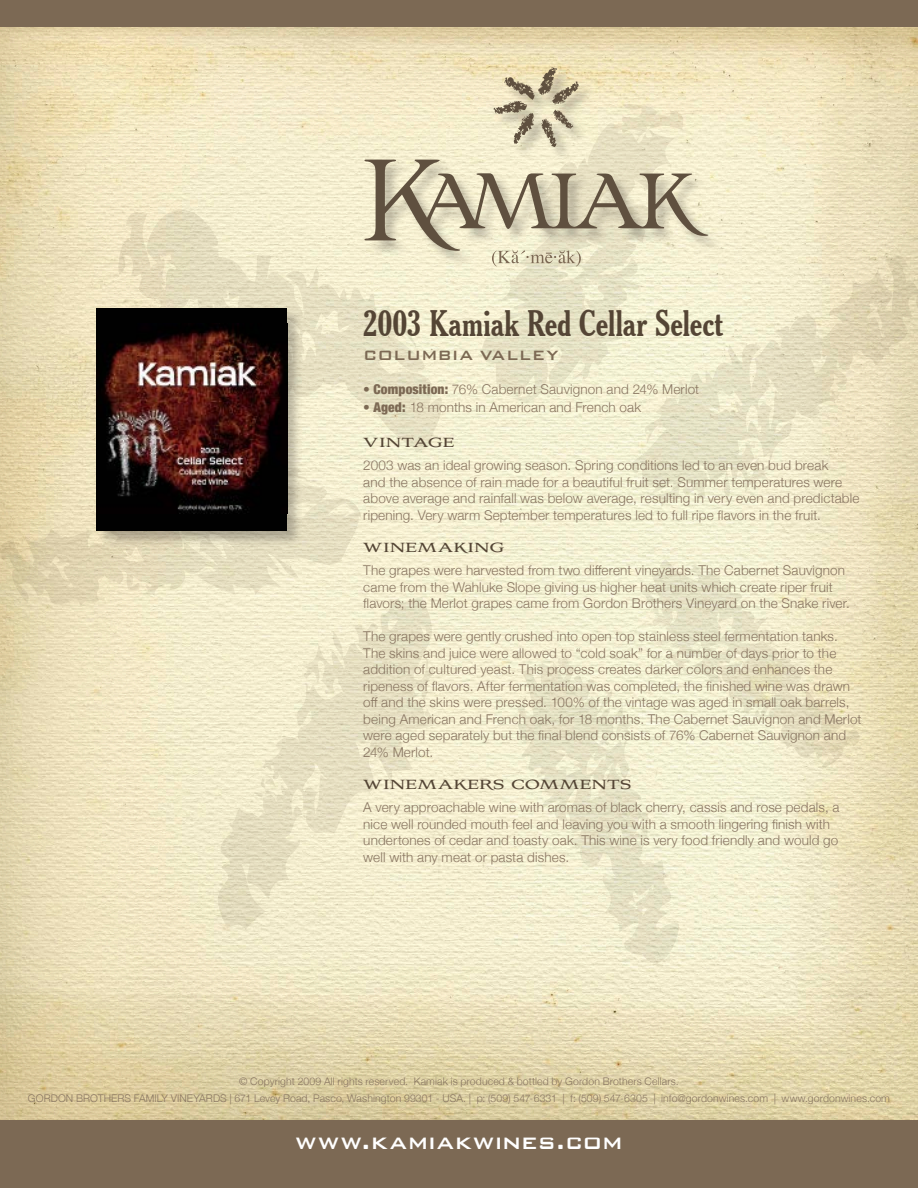
<style>
.page{position:relative;width:918px;height:1188px;background:#fff}
.page>*{position:absolute;margin:0;border:0;box-sizing:border-box;transform-origin:0 0}
.t1{font:700 condensed 36px "Cheltenham BT";letter-spacing:-.01em;color:#544535}
.t2{font:500 27px "Bank Gothic";letter-spacing:.02em;color:#fff}
.t3{font:500 18px "Bank Gothic";letter-spacing:.015em;color:#7c6954}
.t4{font:700 16.5px "Aviano";letter-spacing:.015em;color:#544535}
.t5{font:300 13.5px/16.5px "Helvetica Neue";letter-spacing:.01em;color:#887561}
.t6{font:300 10.5px "Helvetica Neue";letter-spacing:.01em;color:#887561}
.s1{font-weight:900;font-stretch:condensed;color:#7c6954}
</style>
<div class="page">
<img style="left:0;top:27px;width:918px;height:1093px">
<svg style="left:629px;top:247px;width:289px;height:260px"></svg>
<svg style="left:640px;top:559px;width:226px;height:209px"></svg>
<svg style="left:510px;top:655px;width:170px;height:310px"></svg>
<svg style="left:216px;top:597px;width:222px;height:333px;fill:#eee8ca"></svg>
<svg style="left:0;top:457px;width:367px;height:155px"></svg>
<svg style="left:116px;top:198px;width:331px;height:257px"></svg>
<svg style="left:477px;top:267px;width:213px;height:143px"></svg>
<div style="left:365px;top:68px;width:358px;height:199px;background:#231f20;opacity:.28"></div>
<svg style="left:493px;top:67px;width:86px;height:82px"></svg>
<div style="left:0;top:0;width:918px;height:27px;background:#7c6954"></div>
<div style="left:0;top:1120px;width:918px;height:68px;background:#7c6954"></div>
<svg style="left:364px;top:160px;width:344px;height:106px"></svg>
<div style="left:96px;top:308px;width:207px;height:239px;background:#231f20;opacity:.28"></div>
<div style="left:97px;top:309px;width:190px;height:222px;background:#010101"></div>
<img style="left:104px;top:328px;width:179px;height:186px">
<p class="t1" style="left:363px;top:301px;width:362px">2003 Kamiak Red Cellar Select</p>
<p class="t3" style="left:363px;top:341px;width:197px">COLUMBIA VALLEY</p>
<p class="t5" style="left:363px;top:381px;width:337px"><span class="s1">• Composition:</span> 76% Cabernet Sauvignon and 24% Merlot</p>
<p class="t5" style="left:363px;top:399px;width:279px"><span class="s1">• Aged:</span> 18 months in American and French oak</p>
<p class="t4" style="left:363px;top:433px;width:93px">VINTAGE</p>
<p class="t5" style="left:363px;top:456px;width:498px">2003 was an ideal growing season. Spring conditions led to an even bud break<br>and the absence of rain made for a beautiful fruit set. Summer temperatures were above average and rainfall was below average, resulting in very even and predictable ripening. Very warm September temperatures led to full ripe flavors in the fruit.</p>
<p class="t4" style="left:363px;top:538px;width:143px">WINEMAKING</p>
<p class="t5" style="left:363px;top:561px;width:488px">The grapes were harvested from two different vineyards. The Cabernet Sauvignon came from the Wahluke Slope giving us higher heat units which create riper fruit flavors; the Merlot grapes came from Gordon Brothers Vineyard on the Snake river.</p>
<p class="t5" style="left:363px;top:627px;width:500px">The grapes were gently crushed into open top stainless steel fermentation tanks.<br>The skins and juice were allowed to “cold soak” for a number of days prior to the addition of cultured yeast. This process creates darker colors and enhances the ripeness of flavors. After fermentation was completed, the finished wine was drawn off and the skins were pressed. 100% of the vintage was aged in small oak barrels, being American and French oak, for 18 months. The Cabernet Sauvignon and Merlot were aged separately but the final blend consists of 76% Cabernet Sauvignon and 24% Merlot.</p>
<p class="t4" style="left:363px;top:775px;width:270px">WINEMAKERS COMMENTS</p>
<p class="t5" style="left:363px;top:798px;width:478px">A very approachable wine with aromas of black cherry, cassis and rose pedals, a nice well rounded mouth feel and leaving you with a smooth lingering finish with undertones of cedar and toasty oak. This wine is very food friendly and would go well with any meat or pasta dishes.</p>
<p class="t6" style="left:239px;top:1073px;width:441px">© Copyright 2009 All rights reserved. Kamiak is produced &amp; bottled by Gordon Brothers Cellars.</p>
<p class="t6" style="left:28px;top:1089px;width:864px">GORDON BROTHERS FAMILY VINEYARDS | 671 Levey Road, Pasco, Washington 99301 - USA. | p: (509) 547-6331 | f: (509) 547-6305 | info@gordonwines.com | www.gordonwines.com</p>
<p class="t2" style="left:295px;top:1121px;width:329px">www.kamiakwines.com</p>
</div>
